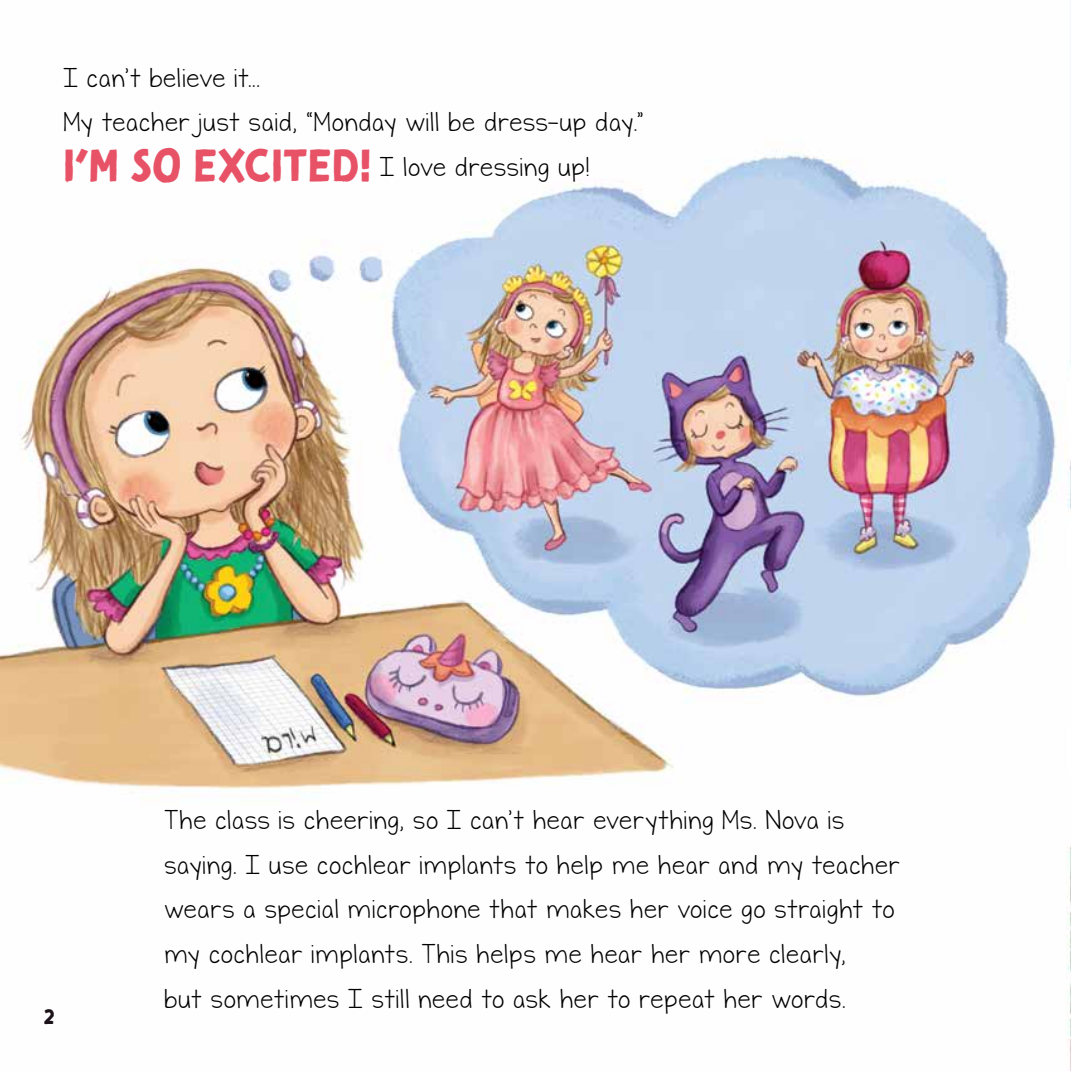
<style>
.page{position:relative;width:1071px;height:1071px;background:#fff}
.page>*{position:absolute;margin:0;border:0;box-sizing:border-box;transform-origin:0 0}
.t1{font:26.95px "KG First Time In Forever";letter-spacing:-.01em;color:#000}
.t2{font:26.78px/44.8px "KG First Time In Forever";letter-spacing:-.005em;color:#000}
.t3{font:20.47px "Tomarik Brush";color:#1b1219}
.s1{font-family:"Tomarik Brush";font-size:44.8px;color:#e75266}
.s2{font-size:26.78px}
</style>
<div class="page">
<img style="left:0;top:151px;width:1071px;height:920px">
<p class="t2" style="left:63px;top:56px;width:583px">I can’t believe it...<br>My teacher just said, “Monday will be dress-up day.”<br><span class="s1">I’M SO EXCITED!</span> I love dressing up!</p>
<p class="t3" style="left:44px;top:999px;width:12px">2</p>
<p class="t2" style="left:164px;top:798px;width:738px">The class is cheering, so I can’t hear everything Ms. Nova is saying. I use cochlear implants to help me hear and my teacher wears a special microphone that makes her voice go straight to my cochlear implants. This helps me hear her more clearly,</p>
<p class="t1" style="left:164px;top:984px;width:684px"><span class="s2">but sometimes</span> I still need to ask her to repeat her words.</p>
</div>
